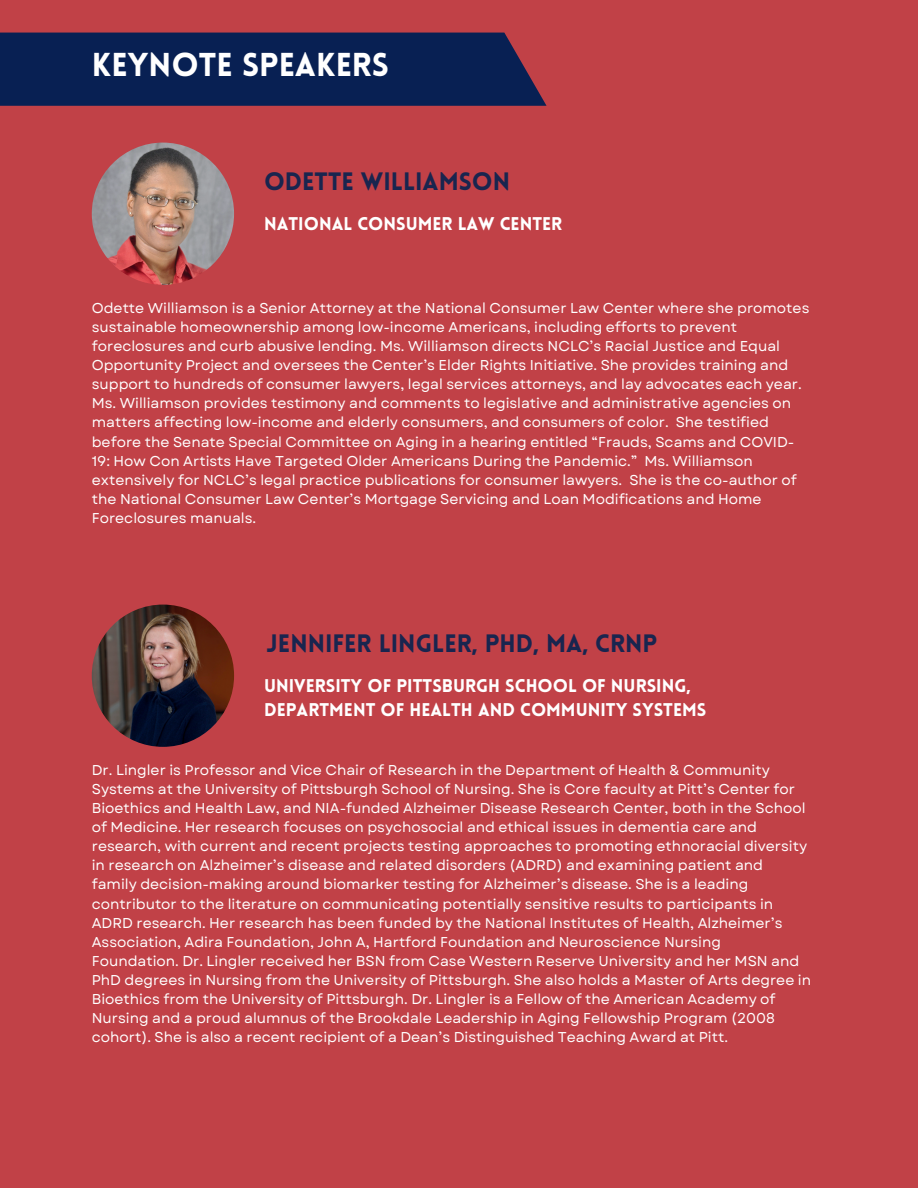
<style>
.page{position:relative;width:918px;height:1188px;background:#c14147}
.page>*{position:absolute;margin:0;border:0;box-sizing:border-box;transform-origin:0 0}
.t1{font:900 32.4px "Lovelo";color:#fff}
.t2{font:900 24.6px "Lovelo";color:#19254f}
.t3{font:900 18px/24.8px "Lovelo";color:#fff}
.t4{font:14.25px/19.2px "Garet";color:#fff}
</style>
<div class="page">
<div style="left:0;top:33px;width:547px;height:73px;background:#082053"></div>
<img style="left:92px;top:143px;width:142px;height:142px;border-radius:50%">
<img style="left:92px;top:605px;width:142px;height:142px;border-radius:50%">
<h1 class="t1" style="left:92px;top:45px;width:299px">KEYNOTE SPEAKERS</h1>
<h2 class="t2" style="left:264px;top:166px;width:248px">ODETTE WILLIAMSON</h2>
<p class="t3" style="left:264px;top:211px;width:300px">NATIONAL CONSUMER LAW CENTER</p>
<p class="t4" style="left:92px;top:299px;width:719px">Odette Williamson is a Senior Attorney at the National Consumer Law Center where she promotes sustainable homeownership among low-income Americans, including efforts to prevent foreclosures and curb abusive lending. Ms. Williamson directs NCLC’s Racial Justice and Equal Opportunity Project and oversees the Center’s Elder Rights Initiative. She provides training and support to hundreds of consumer lawyers, legal services attorneys, and lay advocates each year.<br>Ms. Williamson provides testimony and comments to legislative and administrative agencies on matters affecting low-income and elderly consumers, and consumers of color. She testified before the Senate Special Committee on Aging in a hearing entitled “Frauds, Scams and COVID-19: How Con Artists Have Targeted Older Americans During the Pandemic.” Ms. Williamson extensively for NCLC’s legal practice publications for consumer lawyers. She is the co-author of the National Consumer Law Center’s Mortgage Servicing and Loan Modifications and Home Foreclosures manuals.</p>
<h2 class="t2" style="left:266px;top:628px;width:392px">JENNIFER LINGLER, PHD, MA, CRNP</h2>
<p class="t3" style="left:264px;top:673px;width:444px">UNIVERSITY OF PITTSBURGH SCHOOL OF NURSING,<br>DEPARTMENT OF HEALTH AND COMMUNITY SYSTEMS</p>
<p class="t4" style="left:92px;top:761px;width:721px">Dr. Lingler is Professor and Vice Chair of Research in the Department of Health &amp; Community Systems at the University of Pittsburgh School of Nursing. She is Core faculty at Pitt’s Center for Bioethics and Health Law, and NIA-funded Alzheimer Disease Research Center, both in the School of Medicine. Her research focuses on psychosocial and ethical issues in dementia care and research, with current and recent projects testing approaches to promoting ethnoracial diversity in research on Alzheimer’s disease and related disorders (ADRD) and examining patient and family decision-making around biomarker testing for Alzheimer’s disease. She is a leading contributor to the literature on communicating potentially sensitive results to participants in ADRD research. Her research has been funded by the National Institutes of Health, Alzheimer’s Association, Adira Foundation, John A, Hartford Foundation and Neuroscience Nursing Foundation. Dr. Lingler received her BSN from Case Western Reserve University and her MSN and PhD degrees in Nursing from the University of Pittsburgh. She also holds a Master of Arts degree in Bioethics from the University of Pittsburgh. Dr. Lingler is a Fellow of the American Academy of Nursing and a proud alumnus of the Brookdale Leadership in Aging Fellowship Program (2008 cohort). She is also a recent recipient of a Dean’s Distinguished Teaching Award at Pitt.</p>
</div>
